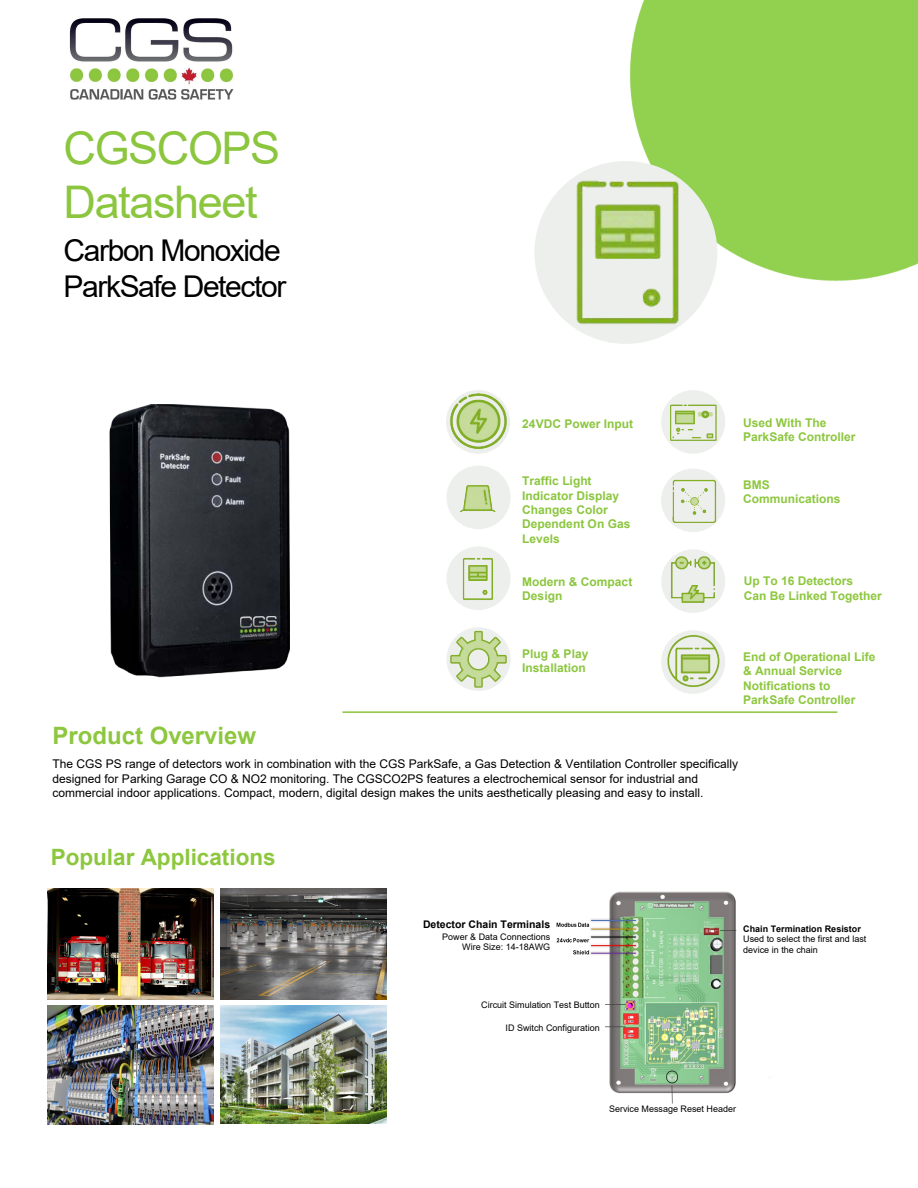
<style>
.page{position:relative;width:918px;height:1188px;background:#fff}
.page>*{position:absolute;margin:0;border:0;box-sizing:border-box;transform-origin:0 0}
.t1{font:45px/54px "Arial";letter-spacing:-.03em;color:#8bc63e}
.t2{font:30px/36px "Arial";letter-spacing:-.045em;color:#000}
.t3{font:700 24px "Arial";color:#8dc73e}
.t4{font:700 22.5px "Arial";color:#8dc73e}
.t5{font:12px/14.4px "Arial";color:#000}
.t6{font:700 12px/14.4px "Arial";color:#8dc73e}
.t7{font:700 12px/14.4px "Arial";color:#8bc63e}
.t8{font:700 12px "Arial";color:#8dc73e}
.t9{font:700 10.5px "Arial";color:#000}
.t10{font:9px/10.8px "Arial";color:#000;text-align:right}
.t11{font:700 9px "Arial";color:#000}
.s1{font-style:inherit}
</style>
<div class="page">
<div style="left:629px;top:0;width:289px;height:281px;background:#92d050"></div>
<img style="left:534px;top:153px;width:194px;height:191px">
<img style="left:556px;top:892px;width:182px;height:219px">
<img style="left:556px;top:999px;width:48px;height:51px">
<img style="left:601px;top:1105px;width:136px;height:6px">
<img style="left:220px;top:1005px;width:166px;height:118px">
<img style="left:69px;top:18px;width:165px;height:82px">
<img style="left:48px;top:1005px;width:166px;height:119px">
<img style="left:220px;top:888px;width:166px;height:112px">
<img style="left:48px;top:888px;width:166px;height:112px">
<img style="left:109px;top:404px;width:181px;height:274px">
<hr style="left:342px;top:711px;width:495px;height:2px;background:#8bc63e">
<div style="left:446px;top:546px;width:65px;height:64px;background:#edefed;border-radius:50%"></div>
<div style="left:446px;top:466px;width:65px;height:63px;background:#edefed;border-radius:50%"></div>
<div style="left:661px;top:469px;width:64px;height:63px;background:#edefed;border-radius:50%"></div>
<div style="left:661px;top:390px;width:64px;height:64px;background:#edefed;border-radius:50%"></div>
<img style="left:665px;top:471px;width:59px;height:59px">
<img style="left:462px;top:558px;width:31px;height:42px">
<img style="left:447px;top:627px;width:64px;height:64px">
<img style="left:661px;top:549px;width:64px;height:63px">
<img style="left:668px;top:397px;width:49px;height:52px">
<img style="left:446px;top:390px;width:64px;height:64px">
<img style="left:449px;top:483px;width:46px;height:28px">
<img style="left:661px;top:630px;width:64px;height:64px">
<p class="t1" style="left:64px;top:121px;width:218px">CGSCO<span class="s1">PS<br></span>Datasheet</p>
<p class="t2" style="left:64px;top:232px;width:224px"><span class="s1">Carbon Monoxide<br></span>ParkSafe Detector</p>
<p class="t7" style="left:522px;top:416px;width:112px">24VDC Power Input</p>
<p class="t7" style="left:522px;top:474px;width:110px">Traffic Light<br>Indicator Display<br>Changes Color<br>Dependent On Gas<br>Levels</p>
<p class="t7" style="left:522px;top:575px;width:112px">Modern <span class="s1">&amp;</span> Compact<br>Design</p>
<p class="t7" style="left:522px;top:647px;width:68px">Plug &amp; Play<br>Installation</p>
<p class="t6" style="left:743px;top:416px;width:114px">Used With The<br>ParkSafe Controller</p>
<p class="t6" style="left:743px;top:478px;width:28px">BMS</p>
<p class="t8" style="left:743px;top:491px;width:99px">Communications</p>
<p class="t6" style="left:744px;top:574px;width:140px">Up To 16 Detectors<br>Can Be Linked Together</p>
<p class="t6" style="left:743px;top:650px;width:134px">End of Operational Life &amp; Annual Service<br>Notifications to<br>ParkSafe Controller</p>
<h3 class="t3" style="left:53px;top:719px;width:205px">Product Overview</h3>
<p class="t5" style="left:53px;top:757px;width:687px">The C<span class="s1">GS PS</span> range of detectors work in combination with the CGS <span class="s1">ParkSafe, a Gas Detection &amp; Ventilation Controller specifically designed for Parking Garage CO &amp; NO2 monitoring. T</span>he CGSC<span class="s1">O2PS</span> features a <span class="s1">electrochemical</span> sensor for industrial and commercial indoor applications. Compact, modern, digital design makes the units aesthetically pleasing and easy to install.</p>
<h3 class="t4" style="left:51px;top:841px;width:227px">Popular Applications</h3>
<p class="t9" style="left:423px;top:917px;width:129px">Detector Chain Terminals</p>
<p class="t10" style="left:442px;top:931px;width:110px">Power &amp; Data Connections<br>Wire Size: 14-18AWG</p>
<p class="t10" style="left:481px;top:1000px;width:120px">Circuit Simulation Test Button</p>
<p class="t10" style="left:506px;top:1022px;width:96px">ID Switch Configuration</p>
<p class="t11" style="left:743px;top:922px;width:119px">Chain Termination Resistor</p>
<p class="t10" style="left:743px;top:934px;width:125px;text-align:left">Used to select the first and last device in the chain</p>
<p class="t10" style="left:609px;top:1104px;width:129px">Service Message Reset Header</p>
</div>
